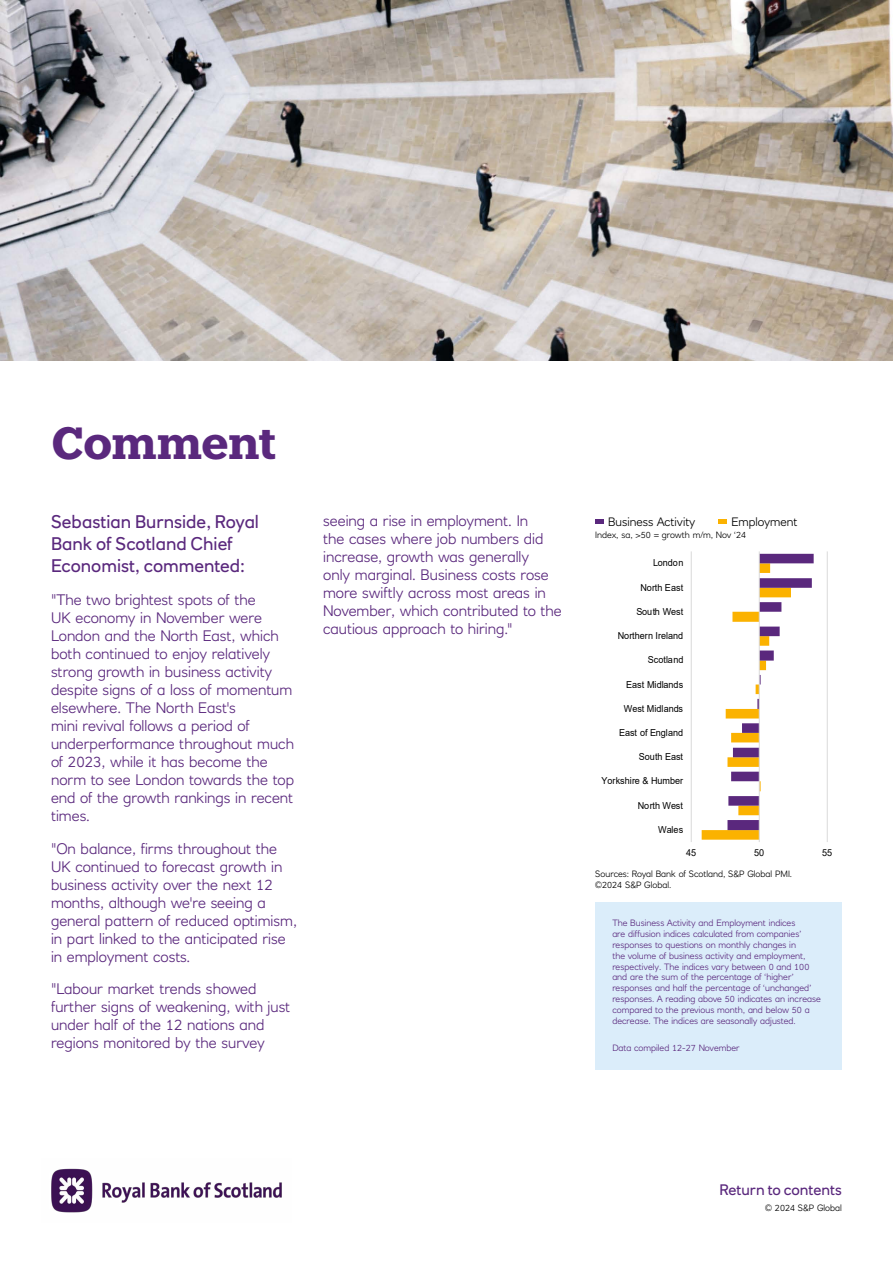
<style>
.page{position:relative;width:893px;height:1263px;background:#fff}
.page>*{position:absolute;margin:0;border:0;box-sizing:border-box;transform-origin:0 0}
.H1_2{font:700 45px "Knile";letter-spacing:-.02em;color:#5a287d}
.t1{font:18px/21.6px "RN House Sans";color:#5a287d}
.t2{font:300 15px/18px "RN House Sans";color:#5a287d}
.t3{font:15px "RN House Sans";color:#5a287d}
.P_Small{font:300 12px "RN House Sans";color:#000}
.t4{font:9.6px "Arial";letter-spacing:-.005em;color:#000;scale:.95 1}
.t5{font:300 9px/10.8px "RN House Sans";color:#5a287d}
.P_Small-2{font:300 9px/10.8px "RN House Sans";color:#000}
</style>
<div class="page">
<img style="left:51px;top:1168px;width:231px;height:45px">
<div style="left:719px;top:519px;width:8px;height:5px;background:#fbb200"></div>
<div style="left:595px;top:519px;width:9px;height:5px;background:#5a287d"></div>
<hr style="left:691px;top:551px;width:1px;height:291px;background:#d9d9d9">
<hr style="left:827px;top:551px;width:1px;height:291px;background:#d9d9d9">
<svg style="left:702px;top:554px;width:112px;height:286px"></svg>
<hr style="left:759px;top:551px;width:1px;height:291px;background:#d9d9d9">
<img style="left:0;top:0;width:893px;height:360px">
<div style="left:595px;top:902px;width:247px;height:168px;background:#dbedfa"></div>
<h1 class="H1_2" style="left:51px;top:414px;width:227px">Comment</h1>
<p class="t1" style="left:51px;top:511px;width:209px">Sebastian Burnside, Royal<br>Bank of Scotland Chief<br>Economist, commented:</p>
<p class="t2" style="left:51px;top:590px;width:244px">"The two brightest spots of the<br>UK economy in November were<br>London and the North East, which both continued to enjoy relatively strong growth in business activity despite signs of a loss of momentum elsewhere. The North East's<br>mini revival follows a period of underperformance throughout much of 2023, while it has become the norm to see London towards the top end of the growth rankings in recent times.</p>
<p class="t2" style="left:51px;top:839px;width:247px">"On balance, firms throughout the UK continued to forecast growth in business activity over the next 12 months, although we're seeing a general pattern of reduced optimism, in part linked to the anticipated rise in employment costs.</p>
<p class="t2" style="left:51px;top:980px;width:241px">"Labour market trends showed further signs of weakening, with just under half of the 12 nations and regions monitored by the survey</p>
<p class="t2" style="left:323px;top:512px;width:240px">seeing a rise in employment. In<br>the cases where job numbers did increase, growth was generally<br>only marginal. Business costs rose more swiftly across most areas in<br>November, which contributed to the cautious approach to hiring."</p>
<p class="P_Small" style="left:608px;top:514px;width:89px">Business Activity</p>
<p class="P_Small" style="left:731px;top:514px;width:68px">Employment</p>
<p class="P_Small-2" style="left:595px;top:529px;width:152px">Index, sa, &gt;50 = growth m/m, Nov ‘24</p>
<p class="t4" style="left:653px;top:556px;width:34px">London</p>
<p class="t4" style="left:640px;top:581px;width:47px">North East</p>
<p class="t4" style="left:636px;top:605px;width:51px">South West</p>
<p class="t4" style="left:618px;top:629px;width:70px">Northern Ireland</p>
<p class="t4" style="left:648px;top:653px;width:39px">Scotland</p>
<p class="t4" style="left:626px;top:677px;width:62px">East Midlands</p>
<p class="t4" style="left:624px;top:702px;width:64px">West Midlands</p>
<p class="t4" style="left:619px;top:726px;width:69px">East of England</p>
<p class="t4" style="left:639px;top:750px;width:48px">South East</p>
<p class="t4" style="left:602px;top:774px;width:87px">Yorkshire &amp; Humber</p>
<p class="t4" style="left:638px;top:799px;width:49px">North West</p>
<p class="t4" style="left:658px;top:823px;width:28px">Wales</p>
<p class="t4" style="left:686px;top:846px;width:12px">45</p>
<p class="t4" style="left:754px;top:846px;width:12px">50</p>
<p class="t4" style="left:822px;top:846px;width:12px">55</p>
<p class="P_Small-2" style="left:595px;top:868px;width:198px">Sources: Royal Bank of Scotland, S&amp;P Global PMI. ©2024 S&amp;P Global.</p>
<p class="t5" style="left:612px;top:918px;width:210px">The Business Activity and Employment indices<br>are diffusion indices calculated from companies’ responses to questions on monthly changes in<br>the volume of business activity and employment, respectively. The indices vary between 0 and 100 and are the sum of the percentage of ‘higher’ responses and half the percentage of ‘unchanged’ responses. A reading above 50 indicates an increase compared to the previous month, and below 50 a decrease. The indices are seasonally adjusted.</p>
<p class="t5" style="left:612px;top:1043px;width:129px">Data compiled 12-27 November</p>
<p class="t3" style="left:719px;top:1180px;width:124px">Return to contents</p>
<p class="P_Small-2" style="left:765px;top:1203px;width:78px">© 2024 S&amp;P Global</p>
</div>
